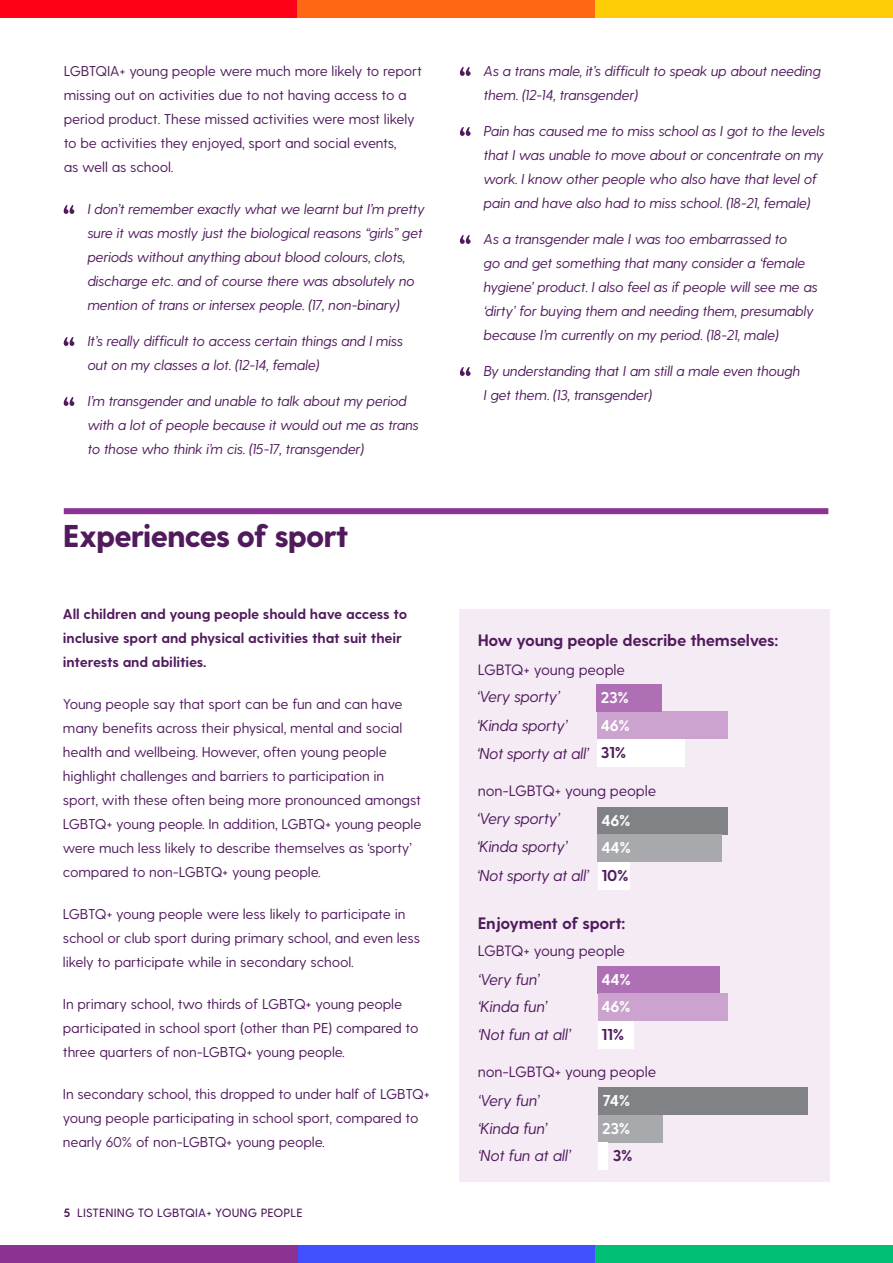
<style>
.page{position:relative;width:893px;height:1263px;background:#fff}
.page>*{position:absolute;margin:0;border:0;box-sizing:border-box;transform-origin:0 0}
.t1{font:800 31.5px "Greycliff CF";letter-spacing:-.04em;color:#511a5d}
.t2{font:700 16.5px "Greycliff CF";letter-spacing:-.02em;color:#511a5d}
.t3{font:italic 15.75px/27.8px "Greycliff CF";letter-spacing:-.015em;color:#511a5d}
.t4{font:700 15.75px/27.5px "Greycliff CF";letter-spacing:-.02em;color:#fff}
.t5{font:700 15.75px "Greycliff CF";color:#511a5d}
.t6{font:15px "Greycliff CF";letter-spacing:-.015em;color:#511a5d}
.t7{font:italic 14.25px/24px "Greycliff CF";letter-spacing:-.01em;color:#511a5d}
.t8{font:14.25px/24px "Greycliff CF";letter-spacing:-.01em;color:#511a5d}
.t9{font:700 14.25px/24px "Greycliff CF";letter-spacing:-.01em;color:#511a5d}
.t10{font:500 12px "Greycliff CF";letter-spacing:.01em;color:#511a5d}
.s1{font-weight:700}
</style>
<div class="page">
<div style="left:0;top:0;width:298px;height:18px;background:#ff0019"></div>
<div style="left:298px;top:0;width:297px;height:18px;background:#ff6714"></div>
<div style="left:595px;top:0;width:298px;height:18px;background:#ffcd05"></div>
<div style="left:595px;top:1245px;width:298px;height:18px;background:#00bf73"></div>
<div style="left:298px;top:1245px;width:297px;height:18px;background:#4050ff"></div>
<div style="left:0;top:1245px;width:298px;height:18px;background:#8c3293"></div>
<svg style="left:64px;top:205px;width:10px;height:9px"></svg>
<svg style="left:64px;top:337px;width:10px;height:9px"></svg>
<svg style="left:64px;top:397px;width:10px;height:9px"></svg>
<svg style="left:460px;top:67px;width:11px;height:9px"></svg>
<svg style="left:460px;top:127px;width:11px;height:9px"></svg>
<svg style="left:460px;top:235px;width:11px;height:9px"></svg>
<svg style="left:460px;top:367px;width:11px;height:9px"></svg>
<div style="left:459px;top:609px;width:370px;height:573px;background:#f4ebf4"></div>
<div style="left:598px;top:807px;width:130px;height:27px;background:#808285"></div>
<div style="left:598px;top:834px;width:124px;height:28px;background:#a7a9ac"></div>
<div style="left:598px;top:862px;width:31px;height:27px;background:#fff"></div>
<div style="left:597px;top:712px;width:130px;height:27px;background:#cba3ce"></div>
<div style="left:597px;top:739px;width:88px;height:28px;background:#fff"></div>
<div style="left:597px;top:684px;width:65px;height:28px;background:#ae6fb4"></div>
<div style="left:599px;top:1087px;width:209px;height:28px;background:#808285"></div>
<div style="left:64px;top:508px;width:764px;height:6px;background:#8c3293"></div>
<div style="left:598px;top:966px;width:122px;height:27px;background:#ae6fb4"></div>
<div style="left:598px;top:993px;width:130px;height:28px;background:#cba3ce"></div>
<div style="left:598px;top:1021px;width:36px;height:27px;background:#fff"></div>
<div style="left:598px;top:1115px;width:65px;height:27px;background:#a7a9ac"></div>
<div style="left:598px;top:1142px;width:10px;height:28px;background:#fff"></div>
<p class="t8" style="left:64px;top:59px;width:360px">LGBTQIA+ young people were much more likely to report missing out on activities due to not having access to a period product. These missed activities were most likely to be activities they enjoyed, sport and social events,<br>as well as school.</p>
<p class="t7" style="left:88px;top:197px;width:339px">I don’t remember exactly what we learnt but I’m pretty sure it was mostly just the biological reasons “girls” get periods without anything about blood colours, clots, discharge etc. and of course there was absolutely no mention of trans or intersex people. (17, non-binary)</p>
<p class="t7" style="left:88px;top:329px;width:317px">It’s really difficult to access certain things and I miss out on my classes a lot. (12-14, female)</p>
<p class="t7" style="left:88px;top:389px;width:333px">I’m transgender and unable to talk about my period with a lot of people because it would out me as trans to those who think i’m cis. (15-17, transgender)</p>
<h1 class="t1" style="left:63px;top:517px;width:287px">Experiences of sport</h1>
<p class="t9" style="left:63px;top:602px;width:346px">All children and young people should have access to inclusive sport and physical activities that suit their interests and abilities.</p>
<p class="t8" style="left:63px;top:692px;width:360px">Young people say that sport can be fun and can have many benefits across their physical, mental and social health and wellbeing. However, often young people highlight challenges and barriers to participation in sport, with these often being more pronounced amongst LGBTQ+ young people. In addition, LGBTQ+ young people were much less likely to describe themselves as ‘sporty’ compared to non-LGBTQ+ young people.</p>
<p class="t8" style="left:63px;top:902px;width:359px">LGBTQ+ young people were less likely to participate in school or club sport during primary school, and even less likely to participate while in secondary school.</p>
<p class="t8" style="left:63px;top:992px;width:357px">In primary school, two thirds of LGBTQ+ young people participated in school sport (other than PE) compared to three quarters of non-LGBTQ+ young people.</p>
<p class="t8" style="left:63px;top:1082px;width:368px">In secondary school, this dropped to under half of LGBTQ+ young people participating in school sport, compared to nearly 60% of non-LGBTQ+ young people.</p>
<p class="t10" style="left:64px;top:1205px;width:240px"><span class="s1">5</span> LISTENING TO LGBTQIA+ YOUNG PEOPLE</p>
<p class="t7" style="left:484px;top:59px;width:339px">As a trans male, it’s difficult to speak up about needing them. (12-14, transgender)</p>
<p class="t7" style="left:484px;top:119px;width:343px">Pain has caused me to miss school as I got to the levels that I was unable to move about or concentrate on my work. I know other people who also have that level of pain and have also had to miss school. (18-21, female)</p>
<p class="t7" style="left:484px;top:227px;width:336px">As a transgender male I was too embarrassed to<br>go and get something that many consider a ‘female hygiene’ product. I also feel as if people will see me as ‘dirty’ for buying them and needing them, presumably because I’m currently on my period. (18-21, male)</p>
<p class="t7" style="left:484px;top:359px;width:318px">By understanding that I am still a male even though<br>I get them. (13, transgender)</p>
<p class="t2" style="left:478px;top:631px;width:302px">How young people describe themselves:</p>
<p class="t6" style="left:478px;top:660px;width:149px">LGBTQ+ young people</p>
<p class="t3" style="left:477px;top:683px;width:85px">‘Very sporty’</p>
<p class="t4" style="left:601px;top:684px;width:30px">23%</p>
<p class="t3" style="left:477px;top:711px;width:114px;line-height:28.3px">‘Kinda sporty’ ‘Not sporty at all’</p>
<p class="t4" style="left:601px;top:712px;width:31px">46%</p>
<p class="t5" style="left:601px;top:743px;width:27px">31%</p>
<p class="t6" style="left:478px;top:782px;width:180px">non-LGBTQ+ young people</p>
<p class="t3" style="left:477px;top:804px;width:114px;line-height:28.3px">‘Very sporty’ ‘Kinda sporty’ ‘Not sporty at all’</p>
<p class="t4" style="left:601px;top:807px;width:31px">46%<br>44%</p>
<p class="t5" style="left:601px;top:866px;width:29px">10%</p>
<p class="t2" style="left:478px;top:913px;width:149px">Enjoyment of sport:</p>
<p class="t6" style="left:478px;top:942px;width:149px">LGBTQ+ young people</p>
<p class="t3" style="left:478px;top:965px;width:95px">‘Very fun’ ‘Kinda fun’ ‘Not fun at all’</p>
<p class="t6" style="left:478px;top:1063px;width:180px">non-LGBTQ+ young people</p>
<p class="t3" style="left:478px;top:1086px;width:95px">‘Very fun’ ‘Kinda fun’ ‘Not fun at all’</p>
<p class="t4" style="left:601px;top:966px;width:31px">44%<br>46%</p>
<p class="t5" style="left:601px;top:1025px;width:24px">11%</p>
<p class="t4" style="left:602px;top:1087px;width:29px">74%</p>
<p class="t4" style="left:602px;top:1115px;width:30px">23%</p>
<p class="t5" style="left:613px;top:1146px;width:21px">3%</p>
</div>
